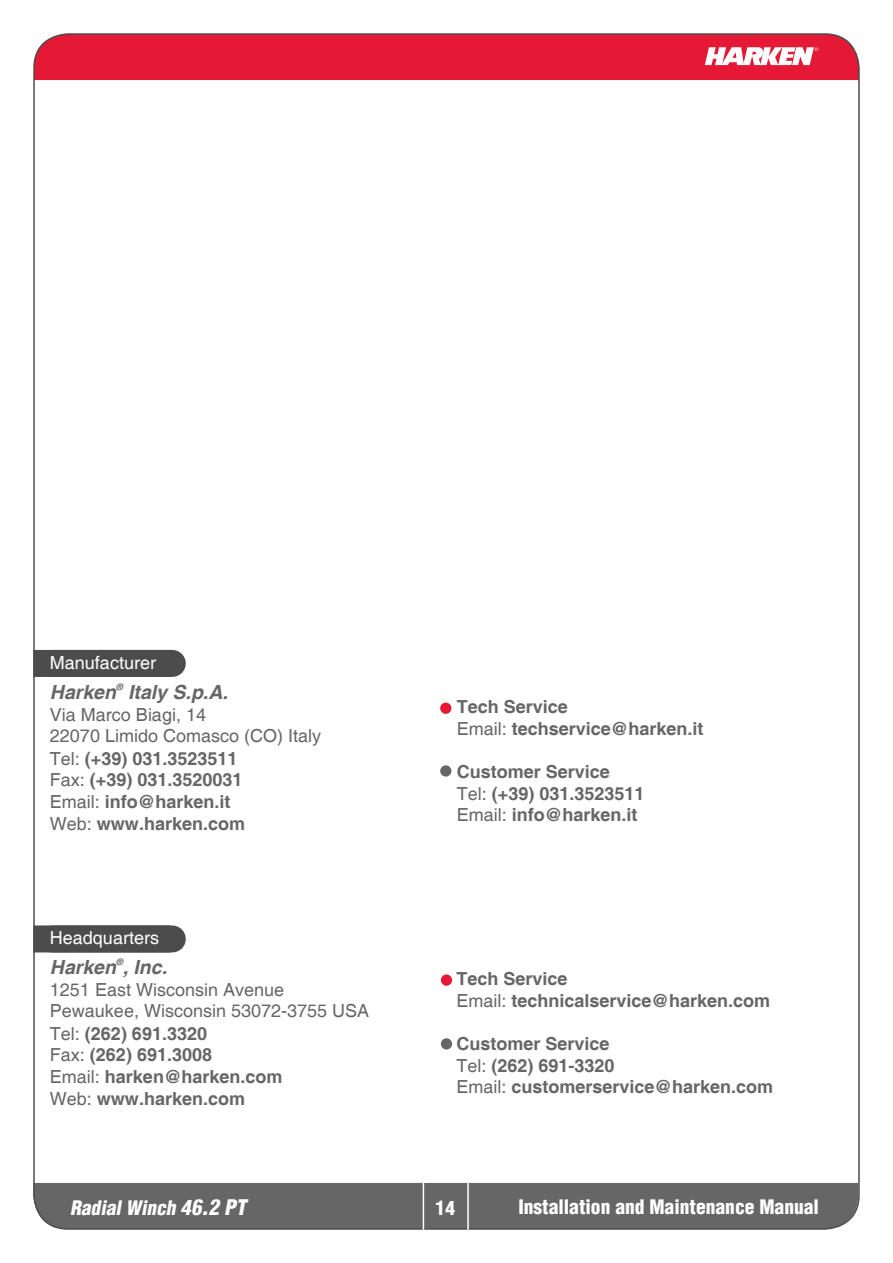
<style>
.page{position:relative;width:893px;height:1263px;background:#fff}
.page>*{position:absolute;margin:0;border:0;box-sizing:border-box;transform-origin:0 0}
.t1{font:900 condensed 19.5px "Helvetica LT";color:#fff}
.t2{font:italic 700 19.5px "Helvetica";color:#666}
.t3{font:italic 900 condensed 19.5px "Helvetica LT";color:#fff}
.t4{font:18px/21.8px "Helvetica";color:#666}
.t5{font:700 18px/21.6px "Helvetica";color:#666}
.t6{font:18px "Helvetica";color:#fff}
.t7{font:italic 700 9px "Helvetica";color:#666}
.s1{font-weight:700}
.s2{font-weight:400}
.s3{font-size:21px}
</style>
<div class="page">
<div style="left:36px;top:1183px;width:822px;height:46px;background:#666"></div>
<svg style="left:34px;top:34px;width:825px;height:46px;background:#e32440"></svg>
<hr style="left:423px;top:1183px;width:1px;height:47px;background:#fff">
<hr style="left:467px;top:1183px;width:2px;height:47px;background:#fff">
<div style="left:33px;top:925px;width:137px;height:27px;background:#4c4c4c"></div>
<div style="left:33px;top:650px;width:137px;height:27px;background:#4c4c4c"></div>
<div style="left:440px;top:703px;width:11px;height:11px;background:#e51836;border-radius:50%"></div>
<div style="left:441px;top:974px;width:11px;height:12px;background:#e51836;border-radius:50%"></div>
<div style="left:440px;top:765px;width:11px;height:11px;background:#666;border-radius:50%"></div>
<div style="left:441px;top:1038px;width:11px;height:11px;background:#666;border-radius:50%"></div>
<p class="t6" style="left:50px;top:652px;width:108px">Manufacturer</p>
<p class="t2" style="left:50px;top:680px;width:68px">Harken</p>
<p class="t7" style="left:116px;top:681px;width:8px">®</p>
<p class="t2" style="left:128px;top:680px;width:101px">Italy S.p.A.</p>
<p class="t4" style="left:50px;top:704px;width:273px">Via Marco Biagi, 14<br>22070 Limido Comasco (CO) Italy<br>Tel: <span class="s1">(+39) 031.3523511<br></span>Fax: <span class="s1">(+39) 031.3520031<br></span>Email: <span class="s1">info@harken.it<br></span>Web: <span class="s1">www.harken.com</span></p>
<p class="t5" style="left:457px;top:697px;width:248px">Tech Service<br><span class="s2">Email:</span> techservice@harken.it</p>
<p class="t5" style="left:457px;top:762px;width:189px">Customer Service<br><span class="s2">Tel:</span> (+39) 031.3523511<br><span class="s2">Email:</span> info@harken.it</p>
<p class="t6" style="left:50px;top:927px;width:111px">Headquarters</p>
<p class="t2" style="left:50px;top:955px;width:119px">Harken , Inc.</p>
<p class="t7" style="left:116px;top:956px;width:8px">®</p>
<p class="t4" style="left:50px;top:979px;width:321px">1251 East Wisconsin Avenue<br>Pewaukee, Wisconsin 53072-3755 USA<br>Tel: <span class="s1">(262) 691.3320<br></span>Fax: <span class="s1">(262) 691.3008<br></span>Email: <span class="s1">harken@harken.com<br></span>Web: <span class="s1">www.harken.com</span></p>
<p class="t5" style="left:457px;top:969px;width:315px">Tech Service<br><span class="s2">Email:</span> technicalservice@harken.com</p>
<p class="t5" style="left:457px;top:1034px;width:318px">Customer Service<br><span class="s2">Tel:</span> (262) 691-3320<br><span class="s2">Email:</span> customerservice@harken.com</p>
<p class="t3" style="left:70px;top:1196px;width:183px">RadialWinch <span class="s3">46.2 PT</span></p>
<p class="t1" style="left:436px;top:1195px;width:21px">14</p>
<p class="t1" style="left:518px;top:1195px;width:302px">Installation and Maintenance Manual</p>
</div>
